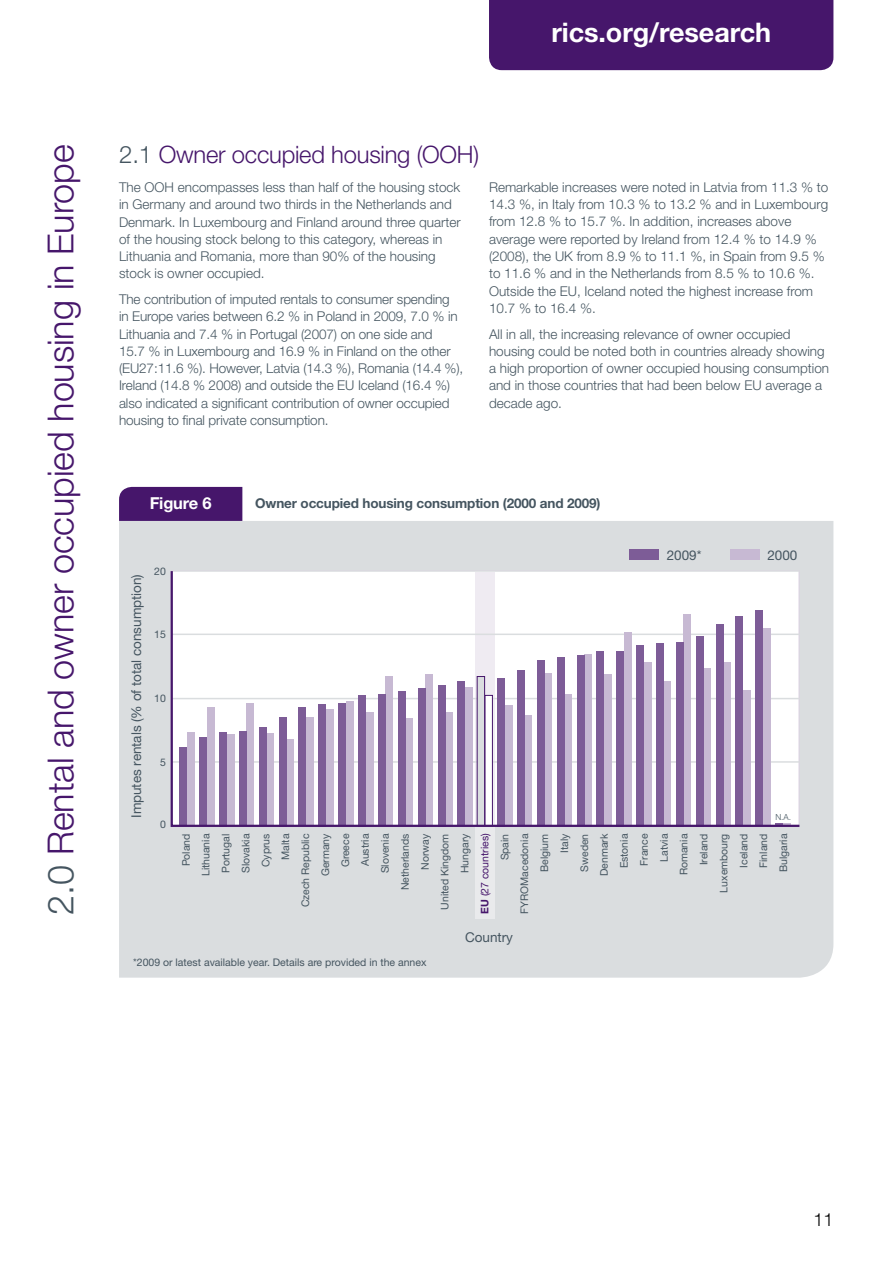
<style>
.page{position:relative;width:893px;height:1263px;background:#fff}
.page>*{position:absolute;margin:0;border:0;box-sizing:border-box;transform-origin:0 0}
.t1{font:300 36px "Helvetica Neue LT";letter-spacing:-.005em;color:#46166b}
.t2{font:700 27px "Helvetica Neue LT";letter-spacing:-.005em;color:#fff}
.t3{font:300 24px "Helvetica Neue LT";letter-spacing:-.01em;color:#46166b}
.t4{font:300 18px "Helvetica Neue LT";color:#000}
.t5{font:700 16.5px "Helvetica Neue LT";letter-spacing:-.01em;color:#fff}
.t6{font:300 13.5px/17.2px "Helvetica Neue LT";color:#455560}
.t7{font:13.5px "Helvetica Neue LT";letter-spacing:-.005em;color:#455560}
.t8{font:700 13.5px "Helvetica Neue LT";letter-spacing:-.01em;color:#455560}
.t9{font:10.5px/20px "Helvetica Neue LT";letter-spacing:-.005em;color:#455560;text-align:right}
.t10{font:10.5px "Helvetica Neue LT";letter-spacing:-.005em;color:#46166b}
.t11{font:300 8.4px "Helvetica Neue LT";color:#455560}
.s1{color:#455560}
.s2{font-weight:700}
</style>
<div class="page">
<div style="left:489px;top:0;width:344px;height:70px;background:#46166b"></div>
<div style="left:119px;top:521px;width:714px;height:457px;background:#dadddf"></div>
<div style="left:119px;top:487px;width:123px;height:34px;background:#46166b"></div>
<div style="left:475px;top:826px;width:20px;height:93px;background:#e9eaec"></div>
<svg style="left:169px;top:569px;width:633px;height:259px"></svg>
<div style="left:730px;top:549px;width:29px;height:11px;background:#c7b9d3"></div>
<div style="left:629px;top:549px;width:30px;height:11px;background:#7d5c97"></div>
<h2 class="t2" style="left:551px;top:16px;width:221px">rics.org/research</h2>
<h1 class="t1" style="left:39px;top:915px;width:772px;rotate:-90deg"><span class="s1">2.0</span> Rental and owner occupied housing in Europe</h1>
<h3 class="t3" style="left:119px;top:140px;width:362px"><span class="s1">2.1</span> Owner occupied housing (OOH)</h3>
<p class="t6" style="left:119px;top:178px;width:343px">The OOH encompasses less than half of the housing stock in Germany and around two thirds in the Netherlands and Denmark. In Luxembourg and Finland around three quarter of the housing stock belong to this category, whereas in Lithuania and Romania, more than 90% of the housing stock is owner occupied.</p>
<p class="t6" style="left:119px;top:290px;width:346px">The contribution of imputed rentals to consumer spending<br>in Europe varies between 6.2 % in Poland in 2009, 7.0 % in Lithuania and 7.4 % in Portugal (2007) on one side and<br>15.7 % in Luxembourg and 16.9 % in Finland on the other (EU27:11.6 %). However, Latvia (14.3 %), Romania (14.4 %), Ireland (14.8 % 2008) and outside the EU Iceland (16.4 %) also indicated a significant contribution of owner occupied housing to final private consumption.</p>
<p class="t6" style="left:489px;top:178px;width:341px">Remarkable increases were noted in Latvia from 11.3 % to 14.3 %, in Italy from 10.3 % to 13.2 % and in Luxembourg from 12.8 % to 15.7 %. In addition, increases above average were reported by Ireland from 12.4 % to 14.9 % (2008), the UK from 8.9 % to 11.1 %, in Spain from 9.5 % to 11.6 % and in the Netherlands from 8.5 % to 10.6 %.<br>Outside the EU, Iceland noted the highest increase from 10.7 % to 16.4 %.</p>
<p class="t6" style="left:489px;top:325px;width:342px">All in all, the increasing relevance of owner occupied housing could be noted both in countries already showing a high proportion of owner occupied housing consumption and in those countries that had been below EU average a decade ago.</p>
<p class="t5" style="left:150px;top:493px;width:64px">Figure 6</p>
<p class="t8" style="left:255px;top:495px;width:347px">Owner occupied housing consumption (2000 and 2009)</p>
<p class="t7" style="left:128px;top:818px;width:245px;rotate:-90deg">Imputes rentals (% of total consumption)</p>
<p class="t9" style="left:154px;top:561px;width:13px">20</p>
<p class="t9" style="left:154px;top:624px;width:13px">15</p>
<p class="t9" style="left:154px;top:689px;width:13px">10</p>
<p class="t9" style="left:160px;top:752px;width:7px">5</p>
<p class="t9" style="left:160px;top:814px;width:7px">0</p>
<p class="t7" style="left:667px;top:547px;width:36px">2009*</p>
<p class="t7" style="left:767px;top:547px;width:31px">2000</p>
<p class="t11" style="left:775px;top:812px;width:17px">N.A.</p>
<p class="t9" style="left:455px;top:873px;width:41px;rotate:-90deg">Hungary</p>
<p class="t9" style="left:574px;top:892px;width:60px;rotate:-90deg">Sweden<br>Denmark<br>Estonia<br>France<br>Latvia<br>Romania<br>Ireland<br>Luxembourg<br>Iceland<br>Finland<br>Bulgaria</p>
<p class="t9" style="left:494px;top:860px;width:28px;rotate:-90deg">Spain</p>
<p class="t9" style="left:534px;top:872px;width:40px;rotate:-90deg">Belgium<br>Italy</p>
<p class="t9" style="left:176px;top:909px;width:77px;rotate:-90deg">Poland<br>Lithuania<br>Portugal<br>Slovakia<br>Cyprus<br>Malta<br>Czech Republic<br>Germany<br>Greece<br>Austria<br>Slovenia<br>Netherlands<br>Norway<br>United Kingdom</p>
<p class="t9" style="left:514px;top:913px;width:81px;rotate:-90deg">FYROMacedonia</p>
<p class="t10" style="left:478px;top:914px;width:82px;rotate:-90deg"><span class="s2">EU</span> (27 countries)</p>
<p class="t9" style="left:133px;top:953px;width:295px">*2009 or latest available year. Details are provided in the annex</p>
<p class="t7" style="left:465px;top:929px;width:49px">Country</p>
<h3 class="t4" style="left:813px;top:1209px;width:22px">11</h3>
</div>
